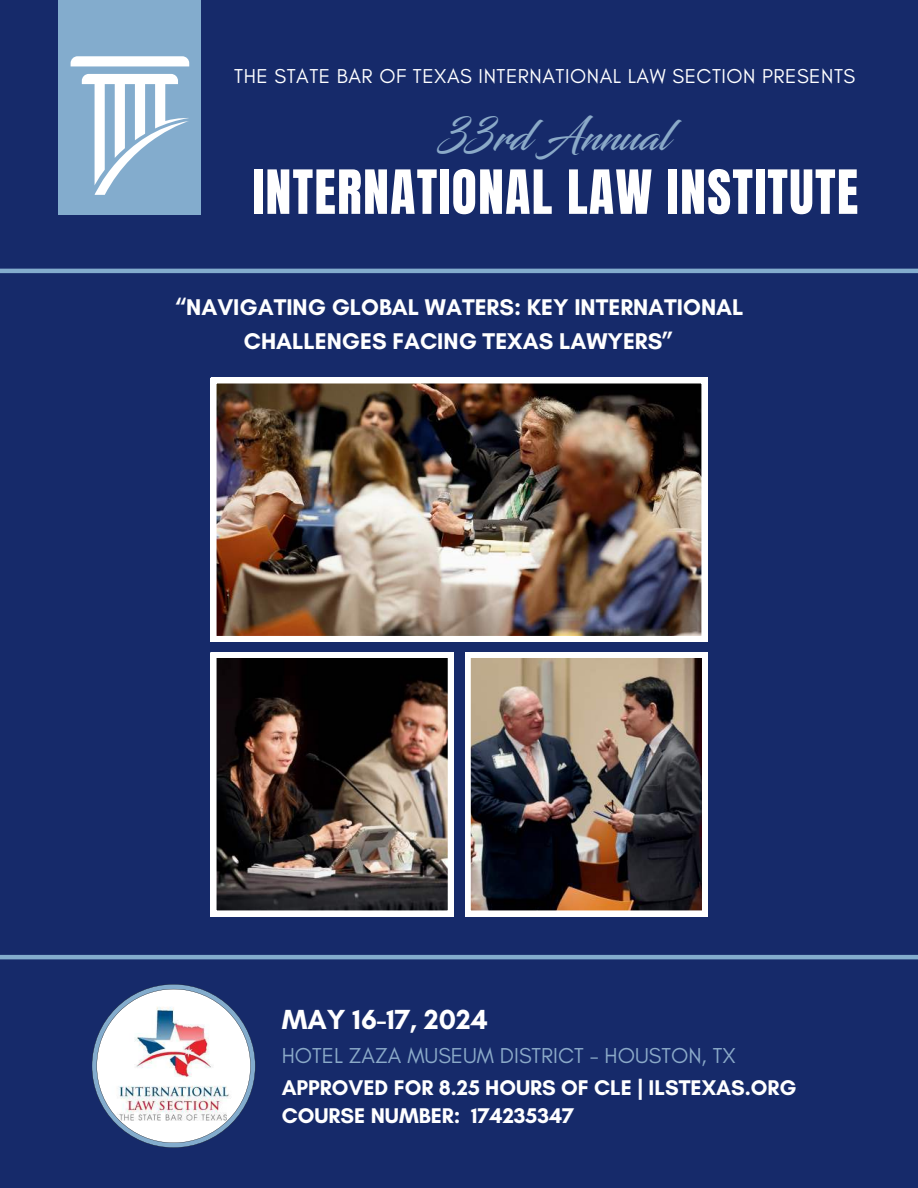
<style>
.page{position:relative;width:918px;height:1188px;background:#162a6a}
.page>*{position:absolute;margin:0;border:0;box-sizing:border-box;transform-origin:0 0}
.t1{font:51.75px "Anton";letter-spacing:.025em;color:#fff}
.t2{font:41.25px "Blacksword";color:#8baac8}
.t3{font:700 28.2px "Glacial Indifference";color:#fff}
.t4{font:700 23.1px/33.8px "Glacial Indifference";color:#fff;text-align:center}
.t5{font:21.9px "Glacial Indifference";color:#8baac8}
.t6{font:700 21.6px/28.2px "Glacial Indifference";color:#fff}
.t7{font:20.4px "Glacial Indifference";letter-spacing:.025em;color:#fff}
</style>
<div class="page">
<img style="left:211px;top:378px;width:496px;height:263px">
<img style="left:211px;top:652px;width:242px;height:264px">
<img style="left:465px;top:652px;width:242px;height:264px">
<svg style="left:92px;top:984px;width:163px;height:164px"></svg>
<hr style="left:0;top:955px;width:918px;height:4px;background:#83accd">
<hr style="left:0;top:269px;width:918px;height:4px;background:#83accd">
<div style="left:59px;top:0;width:142px;height:215px;background:#83accd"></div>
<svg style="left:71px;top:56px;width:118px;height:10px"></svg>
<svg style="left:82px;top:74px;width:107px;height:121px"></svg>
<p class="t7" style="left:234px;top:64px;width:623px">THE STATE BAR OF TEXAS INTERNATIONAL LAW SECTION PRESENTS</p>
<h2 class="t2" style="left:441px;top:112px;width:230px">33rd Annual</h2>
<h1 class="t1" style="left:252px;top:166px;width:607px">INTERNATIONAL LAW INSTITUTE</h1>
<p class="t4" style="left:174px;top:290px;width:571px">“NAVIGATING GLOBAL WATERS: KEY INTERNATIONAL<br>CHALLENGES FACING TEXAS LAWYERS”</p>
<p class="t3" style="left:282px;top:1001px;width:207px">MAY 16-17, 2024</p>
<p class="t5" style="left:282px;top:1044px;width:455px">HOTEL ZAZA MUSEUM DISTRICT - HOUSTON, TX</p>
<p class="t6" style="left:282px;top:1073px;width:516px">APPROVED FOR 8.25 HOURS OF CLE | ILSTEXAS.ORG<br>COURSE NUMBER: 174235347</p>
</div>
